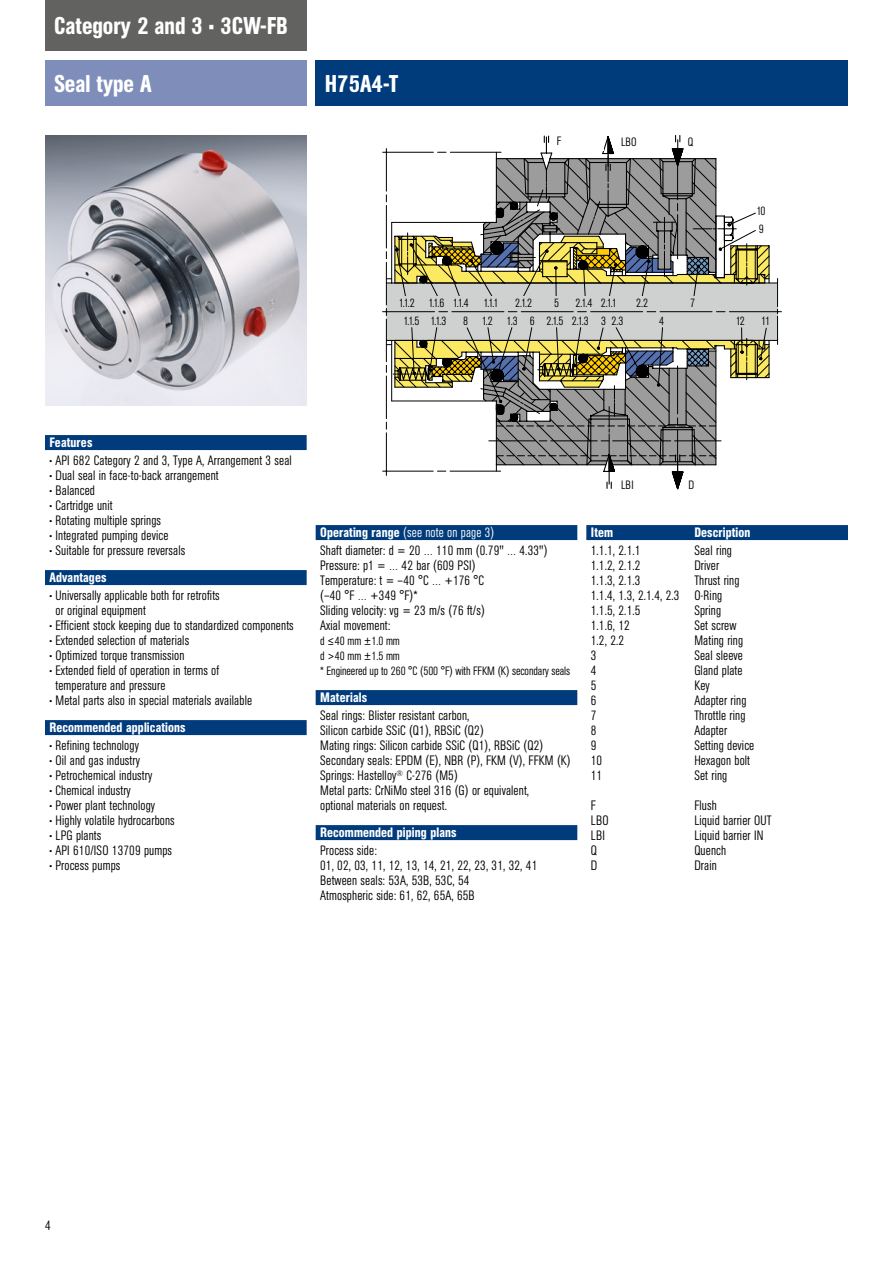
<style>
.page{position:relative;width:893px;height:1263px;background:#fff}
.page>*{position:absolute;margin:0;border:0;box-sizing:border-box;transform-origin:0 0}
.t1{font:500 condensed 24px "AG Book Pro";color:#fff}
.t2{font:300 condensed 13.5px/15px "AG Book Pro";letter-spacing:.01em;color:#000}
.t3{font:500 condensed 13.5px "AG Book Pro";letter-spacing:.01em;color:#fff}
.t4{font:300 condensed 13.5px "AG Book Pro";letter-spacing:.01em;color:#fff}
.t5{font:300 12px/18px "AG Buch Condensed BQ";color:#000}
.t6{font:300 condensed 12px/15px "AG Book Pro";letter-spacing:-.005em;color:#000}
.s1{font-weight:500}
</style>
<div class="page">
<div style="left:45px;top:435px;width:262px;height:15px;background:#003b7c"></div>
<div style="left:45px;top:570px;width:262px;height:15px;background:#003b7c"></div>
<div style="left:316px;top:690px;width:261px;height:15px;background:#003b7c"></div>
<div style="left:316px;top:825px;width:261px;height:15px;background:#003b7c"></div>
<div style="left:45px;top:720px;width:262px;height:15px;background:#003b7c"></div>
<div style="left:316px;top:525px;width:261px;height:15px;background:#003b7c"></div>
<div style="left:586px;top:525px;width:262px;height:15px;background:#003b7c"></div>
<div style="left:45px;top:60px;width:262px;height:45px;background:#7e8dba"></div>
<div style="left:316px;top:60px;width:532px;height:45px;background:#003b7c"></div>
<div style="left:45px;top:0;width:262px;height:50px;background:#626261"></div>
<img style="left:45px;top:135px;width:262px;height:270px">
<svg style="left:394px;top:465px;width:323px;height:25px"></svg>
<svg style="left:386px;top:148px;width:391px;height:317px"></svg>
<div style="left:575px;top:134px;width:28px;height:17px;background:#fff"></div>
<div style="left:687px;top:477px;width:14px;height:18px;background:#fff"></div>
<div style="left:617px;top:477px;width:32px;height:27px;background:#fff"></div>
<div style="left:393px;top:297px;width:313px;height:12px;background:#cfd0d0"></div>
<div style="left:397px;top:314px;width:378px;height:13px;background:#cfd0d0"></div>
<div style="left:756px;top:202px;width:14px;height:34px;background:#fff"></div>
<div style="left:618px;top:134px;width:27px;height:15px;background:#fff"></div>
<div style="left:685px;top:134px;width:13px;height:17px;background:#fff"></div>
<h1 class="t1" style="left:54px;top:10px;width:235px">Category 2 and 3 • 3CW-FB</h1>
<h1 class="t1" style="left:54px;top:68px;width:99px">Seal type A</h1>
<h1 class="t1" style="left:325px;top:68px;width:75px">H75A4-T</h1>
<p class="t5" style="left:557px;top:132px;width:6px">F</p>
<p class="t5" style="left:621px;top:133px;width:17px">LBO</p>
<p class="t5" style="left:688px;top:133px;width:7px">Q</p>
<p class="t5" style="left:757px;top:202px;width:11px">10<br>9</p>
<p class="t5" style="left:399px;top:294px;width:101px">1.1.2 1.1.6 1.1.4 1.1.1</p>
<p class="t5" style="left:515px;top:294px;width:19px">2.1.2</p>
<p class="t5" style="left:554px;top:294px;width:7px">5</p>
<p class="t5" style="left:576px;top:294px;width:43px">2.1.4 2.1.1</p>
<p class="t5" style="left:636px;top:294px;width:14px">2.2</p>
<p class="t5" style="left:690px;top:294px;width:7px">7</p>
<p class="t5" style="left:404px;top:312px;width:45px">1.1.5 1.1.3</p>
<p class="t5" style="left:463px;top:312px;width:162px">8 1.2 1.3 6 2.1.5 2.1.3 3 2.3</p>
<p class="t5" style="left:659px;top:312px;width:7px">4</p>
<p class="t5" style="left:736px;top:312px;width:11px">12</p>
<p class="t5" style="left:761px;top:312px;width:11px">11</p>
<p class="t3" style="left:50px;top:433px;width:44px">Features</p>
<p class="t2" style="left:50px;top:453px;width:244px">• API 682 Category 2 and 3, Type A, Arrangement 3 seal</p>
<p class="t2" style="left:50px;top:468px;width:171px">• Dual seal in face-to-back arrangement</p>
<p class="t2" style="left:50px;top:483px;width:47px">• Balanced</p>
<p class="t2" style="left:50px;top:498px;width:65px">• Cartridge unit</p>
<p class="t2" style="left:50px;top:513px;width:113px">• Rotating multiple springs</p>
<p class="t2" style="left:50px;top:528px;width:120px">• Integrated pumping device</p>
<p class="t2" style="left:50px;top:543px;width:137px">• Suitable for pressure reversals</p>
<p class="t2" style="left:55px;top:588px;width:166px;text-indent:-6px">• Universally applicable both for retrofits or original equipment</p>
<p class="t2" style="left:50px;top:618px;width:246px">• Efficient stock keeping due to standardized components</p>
<p class="t2" style="left:50px;top:633px;width:141px">• Extended selection of materials</p>
<p class="t2" style="left:50px;top:648px;width:136px">• Optimized torque transmission</p>
<p class="t2" style="left:55px;top:663px;width:165px;text-indent:-6px">• Extended field of operation in terms of temperature and pressure</p>
<p class="t2" style="left:50px;top:693px;width:204px">• Metal parts also in special materials available</p>
<p class="t3" style="left:50px;top:568px;width:58px">Advantages</p>
<p class="t3" style="left:50px;top:718px;width:138px">Recommended applications</p>
<p class="t2" style="left:50px;top:738px;width:91px">• Refining technology</p>
<p class="t2" style="left:50px;top:753px;width:92px">• Oil and gas industry</p>
<p class="t2" style="left:50px;top:768px;width:104px">• Petrochemical industry</p>
<p class="t2" style="left:50px;top:783px;width:83px">• Chemical industry</p>
<p class="t2" style="left:50px;top:798px;width:107px">• Power plant technology</p>
<p class="t2" style="left:50px;top:813px;width:127px">• Highly volatile hydrocarbons</p>
<p class="t2" style="left:50px;top:828px;width:53px">• LPG plants</p>
<p class="t2" style="left:50px;top:843px;width:124px">• API 610/ISO 13709 pumps</p>
<p class="t2" style="left:50px;top:858px;width:72px">• Process pumps</p>
<p class="t5" style="left:621px;top:476px;width:14px">LBI</p>
<p class="t5" style="left:688px;top:476px;width:7px">D</p>
<p class="t4" style="left:320px;top:523px;width:176px"><span class="s1">Operating range</span> (see note on page 3)</p>
<p class="t3" style="left:591px;top:523px;width:24px">Item</p>
<p class="t3" style="left:694px;top:523px;width:58px">Description</p>
<p class="t2" style="left:591px;top:543px;width:51px">1.1.1, 2.1.1</p>
<p class="t2" style="left:694px;top:543px;width:39px">Seal ring</p>
<p class="t2" style="left:591px;top:558px;width:51px">1.1.2, 2.1.2</p>
<p class="t2" style="left:694px;top:558px;width:26px">Driver</p>
<p class="t2" style="left:591px;top:573px;width:51px">1.1.3, 2.1.3</p>
<p class="t2" style="left:320px;top:543px;width:229px">Shaft diameter: d = 20 … 110 mm (0.79" … 4.33")<br>Pressure: p1 = … 42 bar (609 PSI)<br>Temperature: t = –40 °C … +176 °C<br>(–40 °F … +349 °F)*<br>Sliding velocity: vg = 23 m/s (76 ft/s)<br>Axial movement:</p>
<p class="t6" style="left:320px;top:633px;width:252px">d ≤40 mm ±1.0 mm<br>d &gt;40 mm ±1.5 mm<br>* Engineered up to 260 °C (500 °F) with FFKM (K) secondary seals</p>
<p class="t2" style="left:591px;top:573px;width:150px;text-indent:104px">Thrust ring<br>1.1.4, 1.3, 2.1.4, 2.3 O-Ring<br>1.1.5, 2.1.5</p>
<p class="t2" style="left:694px;top:603px;width:28px">Spring</p>
<p class="t2" style="left:591px;top:618px;width:41px">1.1.6, 12</p>
<p class="t2" style="left:694px;top:618px;width:44px">Set screw</p>
<p class="t2" style="left:591px;top:633px;width:35px">1.2, 2.2</p>
<p class="t2" style="left:694px;top:633px;width:50px">Mating ring</p>
<p class="t2" style="left:591px;top:648px;width:7px">3</p>
<p class="t2" style="left:694px;top:648px;width:50px">Seal sleeve</p>
<p class="t2" style="left:591px;top:663px;width:7px">4</p>
<p class="t2" style="left:694px;top:663px;width:50px">Gland plate</p>
<p class="t2" style="left:591px;top:678px;width:7px">5</p>
<p class="t2" style="left:694px;top:678px;width:17px">Key</p>
<p class="t2" style="left:591px;top:693px;width:7px">6</p>
<p class="t2" style="left:694px;top:693px;width:54px">Adapter ring</p>
<p class="t2" style="left:591px;top:708px;width:7px">7</p>
<p class="t2" style="left:694px;top:708px;width:53px">Throttle ring</p>
<p class="t2" style="left:591px;top:723px;width:7px">8</p>
<p class="t2" style="left:694px;top:723px;width:34px">Adapter</p>
<p class="t2" style="left:591px;top:738px;width:7px">9</p>
<p class="t2" style="left:694px;top:738px;width:61px">Setting device</p>
<p class="t2" style="left:591px;top:753px;width:13px">10</p>
<p class="t2" style="left:694px;top:753px;width:57px">Hexagon bolt</p>
<p class="t2" style="left:591px;top:768px;width:13px">11</p>
<p class="t2" style="left:694px;top:768px;width:35px">Set ring</p>
<p class="t2" style="left:591px;top:798px;width:7px">F</p>
<p class="t2" style="left:694px;top:798px;width:24px">Flush</p>
<p class="t2" style="left:591px;top:813px;width:19px">LBO</p>
<p class="t2" style="left:694px;top:813px;width:79px">Liquid barrier OUT</p>
<p class="t2" style="left:591px;top:828px;width:16px">LBI</p>
<p class="t2" style="left:694px;top:828px;width:71px">Liquid barrier IN</p>
<p class="t2" style="left:591px;top:843px;width:8px">Q</p>
<p class="t2" style="left:694px;top:843px;width:33px">Quench</p>
<p class="t2" style="left:591px;top:858px;width:8px">D</p>
<p class="t2" style="left:694px;top:858px;width:24px">Drain</p>
<p class="t3" style="left:320px;top:688px;width:48px">Materials</p>
<p class="t2" style="left:320px;top:708px;width:252px">Seal rings: Blister resistant carbon,<br>Silicon carbide SSiC (Q1), RBSiC (Q2)<br>Mating rings: Silicon carbide SSiC (Q1), RBSiC (Q2)<br>Secondary seals: EPDM (E), NBR (P), FKM (V), FFKM (K)<br>Springs: Hastelloy<sup>®</sup> C-276 (M5)<br>Metal parts: CrNiMo steel 316 (G) or equivalent,<br>optional materials on request.</p>
<p class="t3" style="left:320px;top:823px;width:138px">Recommended piping plans</p>
<p class="t2" style="left:320px;top:843px;width:219px">Process side:<br>01, 02, 03, 11, 12, 13, 14, 21, 22, 23, 31, 32, 41<br>Between seals: 53A, 53B, 53C, 54<br>Atmospheric side: 61, 62, 65A, 65B</p>
<p class="t2" style="left:45px;top:1218px;width:7px">4</p>
</div>
